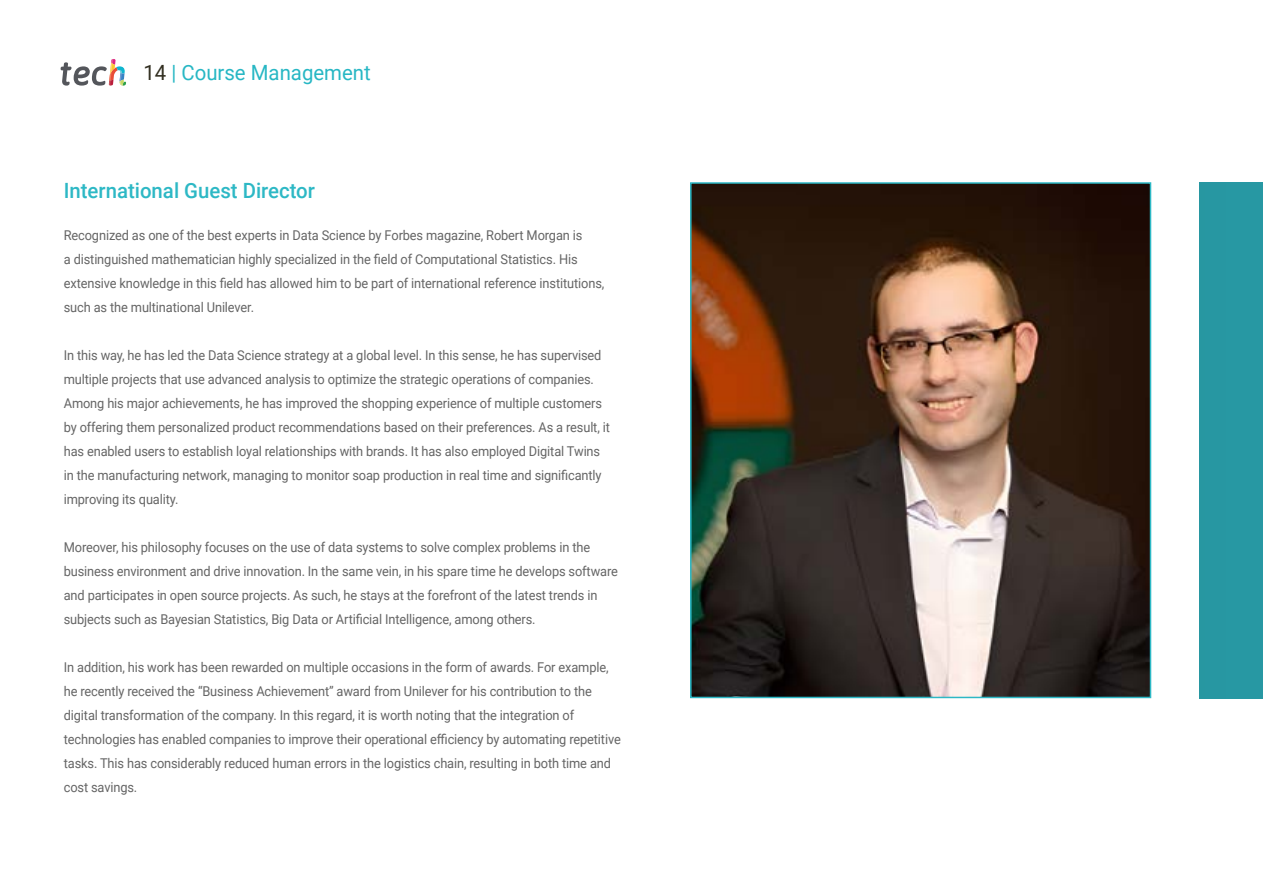
<style>
.page{position:relative;width:1263px;height:893px;background:#fff}
.page>*{position:absolute;margin:0;border:0;box-sizing:border-box;transform-origin:0 0}
.t1{font:500 21px "Roboto";color:#2db8c5}
.t2{font:21px "Roboto";color:#27b7c4}
.t3{font:13.5px/24px "Roboto";letter-spacing:-.01em;color:#656565;scale:.95 1}
.s1{color:#312e20}
</style>
<div class="page">
<div style="left:1199px;top:182px;width:64px;height:516px;background:#2798a3"></div>
<img style="left:693px;top:185px;width:455px;height:510px">
<div style="left:690px;top:182px;width:461px;height:516px;border:2px solid #2db8c5"></div>
<svg style="left:61px;top:59px;width:65px;height:27px"></svg>
<h1 class="t2" style="left:144px;top:57px;width:229px"><span class="s1">14</span> | Course Management</h1>
<h1 class="t1" style="left:64px;top:176px;width:253px">International Guest Director</h1>
<p class="t3" style="left:64px;top:222px;width:570px">Recognized as one of the best experts in Data Science by Forbes magazine, Robert Morgan is<br>a distinguished mathematician highly specialized in the field of Computational Statistics. His extensive knowledge in this field has allowed him to be part of international reference institutions, such as the multinational Unilever.</p>
<p class="t3" style="left:64px;top:342px;width:576px">In this way, he has led the Data Science strategy at a global level. In this sense, he has supervised multiple projects that use advanced analysis to optimize the strategic operations of companies.<br>Among his major achievements, he has improved the shopping experience of multiple customers by offering them personalized product recommendations based on their preferences. As a result, it has enabled users to establish loyal relationships with brands. It has also employed Digital Twins in the manufacturing network, managing to monitor soap production in real time and significantly improving its quality.</p>
<p class="t3" style="left:64px;top:534px;width:585px">Moreover, his philosophy focuses on the use of data systems to solve complex problems in the business environment and drive innovation. In the same vein, in his spare time he develops software and participates in open source projects. As such, he stays at the forefront of the latest trends in subjects such as Bayesian Statistics, Big Data or Artificial Intelligence, among others.</p>
<p class="t3" style="left:64px;top:654px;width:588px">In addition, his work has been rewarded on multiple occasions in the form of awards. For example, he recently received the “Business Achievement” award from Unilever for his contribution to the digital transformation of the company. In this regard, it is worth noting that the integration of technologies has enabled companies to improve their operational efficiency by automating repetitive tasks. This has considerably reduced human errors in the logistics chain, resulting in both time and cost savings.</p>
</div>
